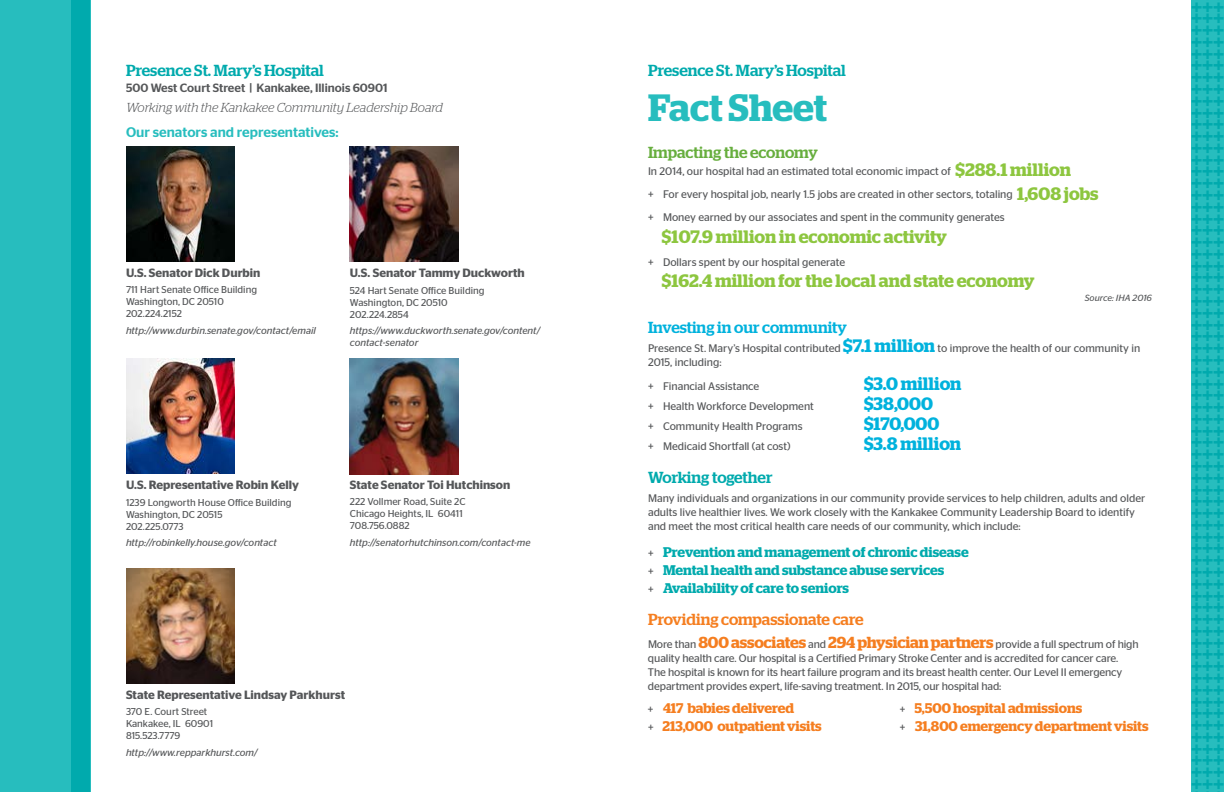
<style>
.page{position:relative;width:1224px;height:792px;background:#fff}
.page>*{position:absolute;margin:0;border:0;box-sizing:border-box;transform-origin:0 0}
.t1{font:600 38px "Stag";color:#27bdbe}
.t2{font:500 20px "Stag Sans";color:#00aaad}
.t3{font:600 18px/23.8px "Stag";color:#8dc63f}
.t4{font:600 18px "Stag";color:#00b2dd}
.t5{font:500 16px "Stag";color:#00aaad}
.t6{font:500 16px "Stag";letter-spacing:-.005em;color:#f57e20}
.t7{font:500 16px "Stag";color:#00b2dd}
.t8{font:500 16px "Stag";color:#67ae3e}
.t9{font:600 14px/18px "Stag";color:#00aaad}
.t10{font:600 14px "Stag";color:#f57e20}
.t11{font:500 14px "Stag Sans";color:#27bdbe}
.t12{font:italic 300 13px "Stag";letter-spacing:-.005em;color:#555759}
.t13{font:600 12px "Stag Sans";color:#555759}
.t14{font:500 12px "Stag Sans";color:#555759}
.t15{font:11px/14px "Stag Sans";color:#555759}
.t16{font:10px/12px "Stag Sans";color:#555759}
.t17{font:italic 10px/12px "Stag Sans";color:#555759}
.t18{font:italic 9px "Stag Sans";color:#555759}
.s1{font-family:"Stag";font-weight:600;font-size:18px;color:#00b2dd}
.s2{font-family:"Stag Sans";font-weight:400;font-size:11px;color:#555759}
.s3{font-family:"Stag";font-weight:600;font-size:16px;color:#f57e20}
</style>
<div class="page">
<div style="left:0;top:0;width:90px;height:792px;background:#27bdbe"></div>
<div style="left:71px;top:0;width:19px;height:792px;background:#00aaad"></div>
<div style="left:1191px;top:0;width:33px;height:792px;background:#27bdbe"></div>
<img style="left:126px;top:146px;width:109px;height:115px">
<img style="left:350px;top:146px;width:109px;height:115px">
<img style="left:126px;top:359px;width:109px;height:115px">
<img style="left:126px;top:568px;width:109px;height:115px">
<img style="left:350px;top:359px;width:109px;height:115px">
<h3 class="t5" style="left:126px;top:61px;width:199px">Presence St. Mary’s Hospital</h3>
<p class="t14" style="left:126px;top:81px;width:263px">500 West Court Street | Kankakee, Illinois 60901</p>
<p class="t12" style="left:126px;top:100px;width:319px">Working with the Kankakee Community Leadership Board</p>
<p class="t11" style="left:126px;top:124px;width:214px">Our senators and representatives:</p>
<p class="t13" style="left:126px;top:266px;width:136px">U.S. Senator Dick Durbin</p>
<p class="t16" style="left:126px;top:284px;width:133px">711 Hart Senate Office Building<br>Washington, DC 20510<br>202.224.2152</p>
<p class="t17" style="left:126px;top:324px;width:191px">http://www.durbin.senate.gov/contact/email</p>
<p class="t13" style="left:350px;top:266px;width:176px">U.S. Senator Tammy Duckworth</p>
<p class="t16" style="left:350px;top:284px;width:136px">524 Hart Senate Office Building<br>Washington, DC 20510<br>202.224.2854</p>
<p class="t17" style="left:350px;top:325px;width:192px">https://www.duckworth.senate.gov/content/ contact-senator</p>
<p class="t13" style="left:126px;top:478px;width:174px">U.S. Representative Robin Kelly</p>
<p class="t16" style="left:126px;top:496px;width:167px">1239 Longworth House Office Building<br>Washington, DC 20515<br>202.225.0773</p>
<p class="t17" style="left:126px;top:537px;width:152px">http://robinkelly.house.gov/contact</p>
<p class="t13" style="left:350px;top:477px;width:162px">State Senator Toi Hutchinson</p>
<p class="t16" style="left:350px;top:496px;width:117px">222 Vollmer Road, Suite 2C<br>Chicago Heights, IL 60411<br>708.756.0882</p>
<p class="t17" style="left:350px;top:536px;width:182px">http://senatorhutchinson.com/contact-me</p>
<p class="t13" style="left:126px;top:688px;width:221px">State Representative Lindsay Parkhurst</p>
<p class="t16" style="left:126px;top:706px;width:89px">370 E. Court Street<br>Kankakee, IL 60901<br>815.523.7779</p>
<p class="t17" style="left:126px;top:746px;width:133px">http://www.repparkhurst.com/</p>
<h3 class="t5" style="left:648px;top:61px;width:199px">Presence St. Mary’s Hospital</h3>
<h1 class="t1" style="left:648px;top:85px;width:181px">Fact Sheet</h1>
<h3 class="t8" style="left:648px;top:142px;width:171px">Impacting the economy</h3>
<p class="t15" style="left:648px;top:160px;width:366px;line-height:23px">In 2014, our hospital had an estimated total economic impact of<br>+ For every hospital job, nearly 1.5 jobs are created in other sectors, totaling + Money earned by our associates and spent in the community generates</p>
<h3 class="t3" style="left:662px;top:225px;width:287px">$107.9 million in economic activity</h3>
<p class="t15" style="left:648px;top:255px;width:199px">+ Dollars spent by our hospital generate</p>
<h3 class="t3" style="left:662px;top:269px;width:374px">$162.4 million for the local and state economy</h3>
<h3 class="t3" style="left:1017px;top:158px;width:83px;text-indent:-62px">$288.1 million<br>1,608 jobs</h3>
<p class="t18" style="left:1085px;top:292px;width:69px">Source: IHA 2016</p>
<h3 class="t7" style="left:648px;top:318px;width:200px">Investing in our community</h3>
<p class="t15" style="left:648px;top:341px;width:494px">Presence St. Mary’s Hospital contributed <span class="s1">$7.1 million</span> to improve the health of our community in<br>2015, including:</p>
<p class="t15" style="left:648px;top:379px;width:113px">+ Financial Assistance</p>
<h3 class="t4" style="left:864px;top:373px;width:99px">$3.0 million</h3>
<p class="t15" style="left:648px;top:399px;width:167px">+ Health Workforce Development</p>
<h3 class="t4" style="left:864px;top:393px;width:70px">$38,000</h3>
<p class="t15" style="left:648px;top:419px;width:156px">+ Community Health Programs</p>
<h3 class="t4" style="left:864px;top:413px;width:77px">$170,000</h3>
<p class="t15" style="left:648px;top:439px;width:144px">+ Medicaid Shortfall (at cost)</p>
<h3 class="t4" style="left:864px;top:433px;width:99px">$3.8 million</h3>
<h3 class="t5" style="left:648px;top:468px;width:126px">Working together</h3>
<p class="t15" style="left:648px;top:491px;width:499px">Many individuals and organizations in our community provide services to help children, adults and older adults live healthier lives. We work closely with the Kankakee Community Leadership Board to identify and meet the most critical health care needs of our community, which include:</p>
<p class="t9" style="left:648px;top:543px;width:322px"><span class="s2">+</span> Prevention and management of chronic disease <span class="s2">+</span> Mental health and substance abuse services<br><span class="s2">+</span> Availability of care to seniors</p>
<h3 class="t6" style="left:648px;top:610px;width:217px">Providing compassionate care</h3>
<p class="t15" style="left:648px;top:637px;width:492px">More than <span class="s3">800 associates</span> and <span class="s3">294 physician partners</span> provide a full spectrum of high quality health care. Our hospital is a Certified Primary Stroke Center and is accredited for cancer care.<br>The hospital is known for its heart failure program and its breast health center. Our Level II emergency department provides expert, life-saving treatment. In 2015, our hospital had:</p>
<p class="t10" style="left:648px;top:700px;width:148px"><span class="s2">+</span> 417 babies delivered</p>
<p class="t10" style="left:900px;top:700px;width:184px"><span class="s2">+</span> 5,500 hospital admissions</p>
<p class="t10" style="left:648px;top:718px;width:175px"><span class="s2">+</span> 213,000 outpatient visits</p>
<p class="t10" style="left:900px;top:718px;width:250px"><span class="s2">+</span> 31,800 emergency department visits</p>
<h2 class="t2" style="left:1208px;top:2px;width:790px;rotate:90deg">+++++++++++++++++++++++++++++++++++++++++++++++++++++++++++++++++++</h2>
<h2 class="t2" style="left:1219px;top:2px;width:790px;rotate:90deg">+++++++++++++++++++++++++++++++++++++++++++++++++++++++++++++++++++</h2>
<h2 class="t2" style="left:1230px;top:2px;width:790px;rotate:90deg">+++++++++++++++++++++++++++++++++++++++++++++++++++++++++++++++++++</h2>
</div>
